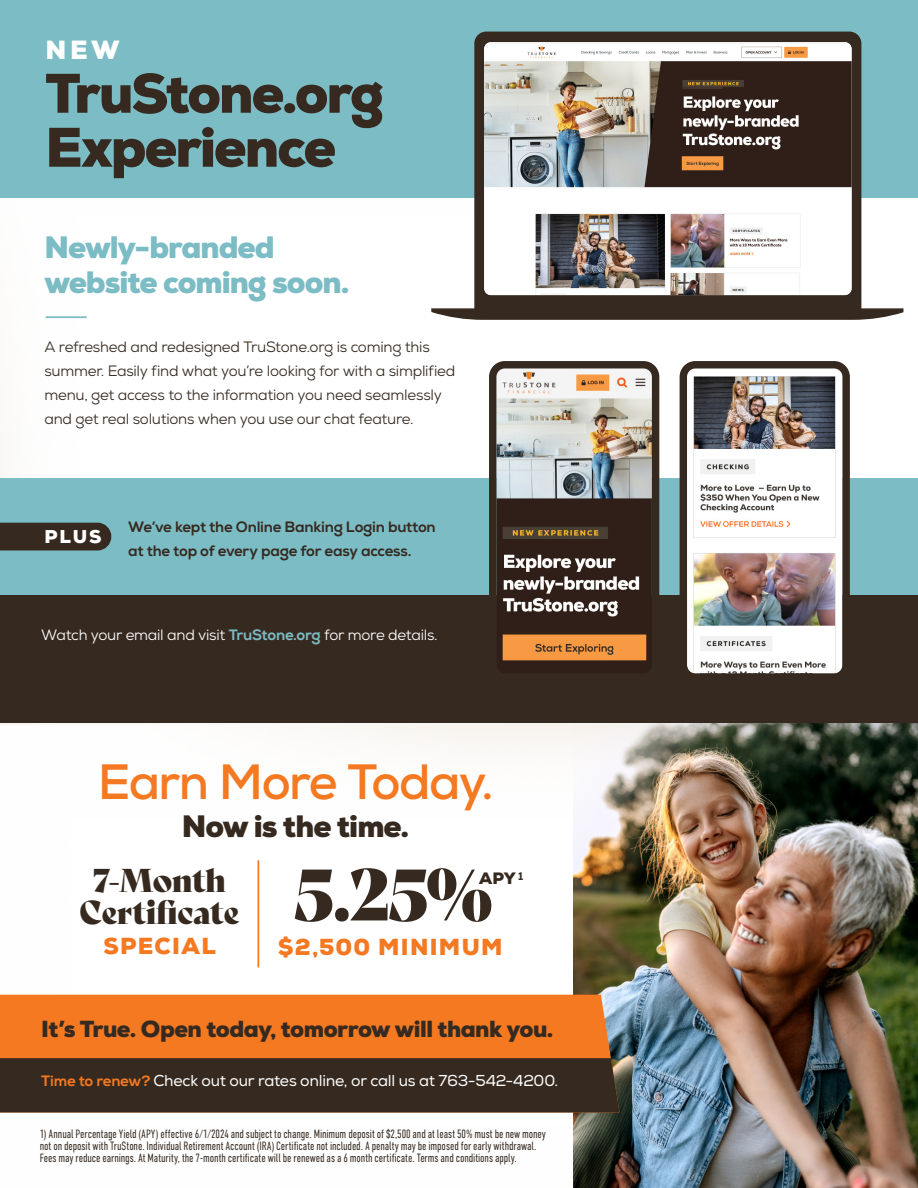
<style>
.page{position:relative;width:918px;height:1188px;background:#fff}
.page>*{position:absolute;margin:0;border:0;box-sizing:border-box;transform-origin:0 0}
.t1{font:70.65px "Bely Display";color:#362a20}
.t2{font:900 54px "Nexa";letter-spacing:-.04em;color:#362a20}
.t3{font:700 49.5px "Nexa";letter-spacing:-.035em;color:#f47921}
.t4{font:32.1px "Bely Display";letter-spacing:-.02em;color:#362a20}
.t5{font:900 30px/35.2px "Nexa";letter-spacing:-.035em;color:#7cbcc5}
.t6{font:900 30px "Nexa";letter-spacing:-.03em;color:#362a20}
.t7{font:900 25.5px "Nexa";color:#fff}
.t8{font:900 22.5px "Nexa";letter-spacing:-.02em;color:#362a20}
.t9{font:900 22.5px "Nexa";letter-spacing:.06em;color:#f47921}
.t10{font:900 18px "Nexa";color:#fff}
.t11{font:900 16.05px "Nexa";color:#362a20}
.t12{font:15px/24px "Nexa";letter-spacing:-.015em;color:#362a20}
.t13{font:15px/24px "Nexa X Bold";letter-spacing:-.015em;color:#362a20}
.t14{font:15px "Nexa";letter-spacing:-.015em;color:#fff}
.t15{font:15px "Nexa";letter-spacing:-.02em;color:#fff}
.t16{font:300 12px/12px "DIN Condensed";letter-spacing:-.005em;color:#362a20;scale:.92 1}
.t17{font:800 11.4px "Nexa";color:#362a20}
.s1{font-family:"Nexa X Bold";color:#7cbcc5}
.s2{font-family:"Nexa X Bold";color:#f47921}
</style>
<div class="page">
<hr style="left:257px;top:860px;width:2px;height:107px;background:#f47921">
<hr style="left:46px;top:316px;width:41px;height:2px;background:#7cbcc5">
<img style="left:573px;top:723px;width:345px;height:465px">
<div style="left:0;top:995px;width:620px;height:63px;background:#f47921"></div>
<div style="left:0;top:1058px;width:620px;height:54px;background:#362a20"></div>
<div style="left:0;top:0;width:918px;height:198px;background:#7cbcc5"></div>
<div style="left:0;top:478px;width:918px;height:118px;background:#7cbcc5"></div>
<div style="left:0;top:596px;width:918px;height:127px;background:#362a20"></div>
<svg style="left:431px;top:32px;width:472px;height:288px"></svg>
<img style="left:484px;top:42px;width:368px;height:253px">
<div style="left:0;top:523px;width:111px;height:28px;background:#362a20"></div>
<img style="left:497px;top:369px;width:154px;height:304px">
<div style="left:489px;top:361px;width:170px;height:320px;border:7px solid #362a20;border-radius:12px"></div>
<img style="left:688px;top:369px;width:154px;height:304px">
<div style="left:680px;top:361px;width:170px;height:320px;border:7px solid #362a20;border-radius:12px"></div>
<p class="t7" style="left:45px;top:33px;width:76px">NEW</p>
<p class="t2" style="left:45px;top:58px;width:340px">TruStone.org</p>
<p class="t2" style="left:45px;top:112px;width:292px">Experience</p>
<p class="t5" style="left:44px;top:229px;width:307px">Newly-branded website coming soon.</p>
<p class="t12" style="left:44px;top:335px;width:412px">A refreshed and redesigned TruStone.org is coming this summer. Easily find what you’re looking for with a simplified menu, get access to the information you need seamlessly and get real solutions when you use our chat feature.</p>
<p class="t10" style="left:45px;top:525px;width:58px">PLUS</p>
<p class="t13" style="left:128px;top:515px;width:309px">We’ve kept the Online Banking Login button at the top of every page for easy access.</p>
<p class="t15" style="left:41px;top:625px;width:398px">Watch your email and visit <span class="s1">TruStone.org</span> for more details.</p>
<p class="t3" style="left:98px;top:750px;width:397px">Earn More Today.</p>
<p class="t6" style="left:182px;top:806px;width:229px">Now is the time.</p>
<p class="t4" style="left:93px;top:854px;width:135px">7-Month</p>
<p class="t4" style="left:80px;top:886px;width:161px">Certificate</p>
<p class="t9" style="left:103px;top:931px;width:114px">SPECIAL</p>
<p class="t9" style="left:278px;top:932px;width:226px">$2,500 MINIMUM</p>
<p class="t1" style="left:295px;top:838px;width:201px">5.25%</p>
<p class="t11" style="left:479px;top:868px;width:38px">APY</p>
<p class="t17" style="left:518px;top:869px;width:7px">1</p>
<p class="t8" style="left:41px;top:1014px;width:514px">It’s True. Open today, tomorrow will thank you.</p>
<p class="t14" style="left:41px;top:1072px;width:518px"><span class="s2">Time to renew?</span> Check out our rates online, or call us at 763-542-4200.</p>
<p class="t16" style="left:40px;top:1128px;width:552px">1) Annual Percentage Yield (APY) effective 6/1/2024 and subject to change. Minimum deposit of $2,500 and at least 50% must be new money not on deposit with TruStone. Individual Retirement Account (IRA) Certificate not included. A penalty may be imposed for early withdrawal.<br>Fees may reduce earnings. At Maturity, the 7-month certificate will be renewed as a 6 month certificate. Terms and conditions apply.</p>
</div>
